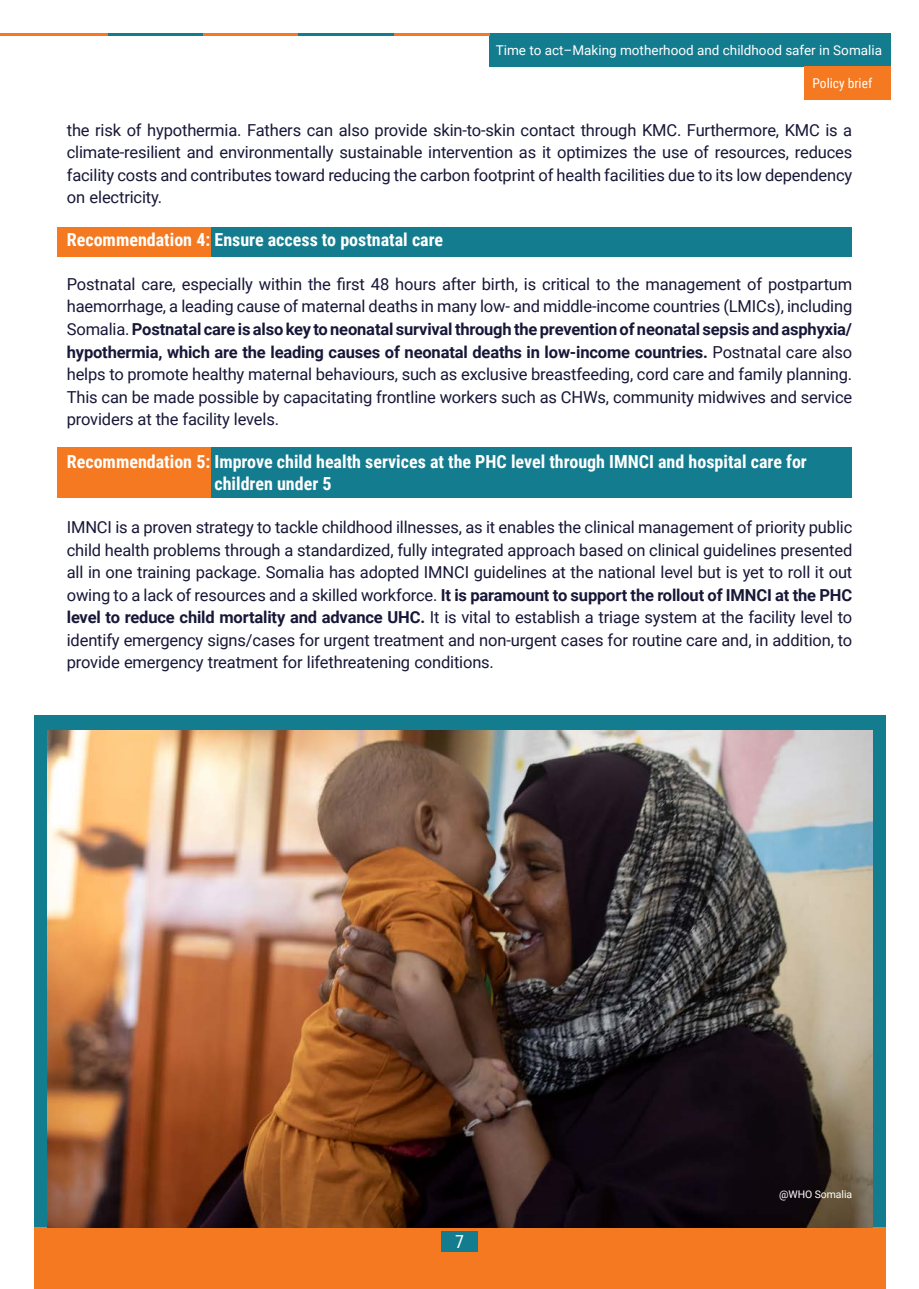
<style>
.page{position:relative;width:919px;height:1289px;background:#fff}
.page>*{position:absolute;margin:0;border:0;box-sizing:border-box;transform-origin:0 0}
.sub_Subtitle{font:700 18px/21.6px "Roboto Condensed";color:#fff}
.t1{font:18px "Roboto Condensed";color:#fff}
.Main_body_text{font:16.5px/22.5px "Roboto";letter-spacing:-.01em;color:#171738;text-align:justify}
.t2{font:13.5px "Roboto";color:#fff}
.t3{font:13.5px "Roboto Condensed";color:#fff}
.Main_body_text-2{font:10.5px "Roboto";letter-spacing:-.01em;color:#fff}
.s1{font-weight:700}
</style>
<div class="page">
<div style="left:489px;top:34px;width:401px;height:33px;background:#147c8f"></div>
<div style="left:804px;top:67px;width:86px;height:33px;background:#f47921"></div>
<hr style="left:13px;top:34px;width:95px;height:2px;background:#f47921">
<hr style="left:108px;top:34px;width:95px;height:2px;background:#147c8f">
<hr style="left:203px;top:34px;width:95px;height:2px;background:#f47921">
<hr style="left:298px;top:34px;width:96px;height:2px;background:#147c8f">
<svg style="left:0;top:34px;width:13px;height:2px"></svg>
<hr style="left:394px;top:34px;width:95px;height:2px;background:#f47921">
<div style="left:57px;top:227px;width:155px;height:29px;background:#f47921"></div>
<div style="left:57px;top:447px;width:155px;height:50px;background:#f47921"></div>
<div style="left:212px;top:227px;width:640px;height:29px;background:#147c8f"></div>
<div style="left:212px;top:447px;width:640px;height:50px;background:#147c8f"></div>
<div style="left:34px;top:715px;width:851px;height:512px;background:#147c8f"></div>
<div style="left:34px;top:1227px;width:851px;height:61px;background:#f47921"></div>
<img style="left:47px;top:730px;width:825px;height:497px">
<div style="left:441px;top:1230px;width:36px;height:21px;background:#147c8f"></div>
<p class="t2" style="left:495px;top:40px;width:388px">Time to act–Making motherhood and childhood safer in Somalia</p>
<p class="t3" style="left:812px;top:74px;width:61px">Policy brief</p>
<p class="Main_body_text" style="left:67px;top:118px;width:787px">the risk of hypothermia. Fathers can also provide skin-to-skin contact through KMC. Furthermore, KMC is a climate-resilient and environmentally sustainable intervention as it optimizes the use of resources, reduces facility costs and contributes toward reducing the carbon footprint of health facilities due to its low dependency on electricity.</p>
<p class="sub_Subtitle" style="left:67px;top:228px;width:378px">Recommendation 4: Ensure access to postnatal care</p>
<p class="Main_body_text" style="left:67px;top:272px;width:787px">Postnatal care, especially within the first 48 hours after birth, is critical to the management of postpartum haemorrhage, a leading cause of maternal deaths in many low- and middle-income countries (LMICs), including Somalia. <span class="s1">Postnatal care is also key to neonatal survival through the prevention of neonatal sepsis and asphyxia/ hypothermia, which are the leading causes of neonatal deaths in low-income countries.</span> Postnatal care also helps to promote healthy maternal behaviours, such as exclusive breastfeeding, cord care and family planning.<br>This can be made possible by capacitating frontline workers such as CHWs, community midwives and service providers at the facility levels.</p>
<p class="sub_Subtitle" style="left:214px;top:450px;width:594px;text-indent:-148px">Recommendation 5: Improve child health services at the PHC level through IMNCI and hospital care for children under 5</p>
<p class="Main_body_text" style="left:67px;top:515px;width:787px">IMNCI is a proven strategy to tackle childhood illnesses, as it enables the clinical management of priority public child health problems through a standardized, fully integrated approach based on clinical guidelines presented all in one training package. Somalia has adopted IMNCI guidelines at the national level but is yet to roll it out owing to a lack of resources and a skilled workforce. <span class="s1">It is paramount to support the rollout of IMNCI at the PHC level to reduce child mortality and advance UHC.</span> It is vital to establish a triage system at the facility level to identify emergency signs/cases for urgent treatment and non-urgent cases for routine care and, in addition, to provide emergency treatment for lifethreatening conditions.</p>
<p class="t1" style="left:455px;top:1228px;width:10px">7</p>
<p class="Main_body_text-2" style="left:779px;top:1186px;width:74px">@WHO Somalia</p>
</div>
